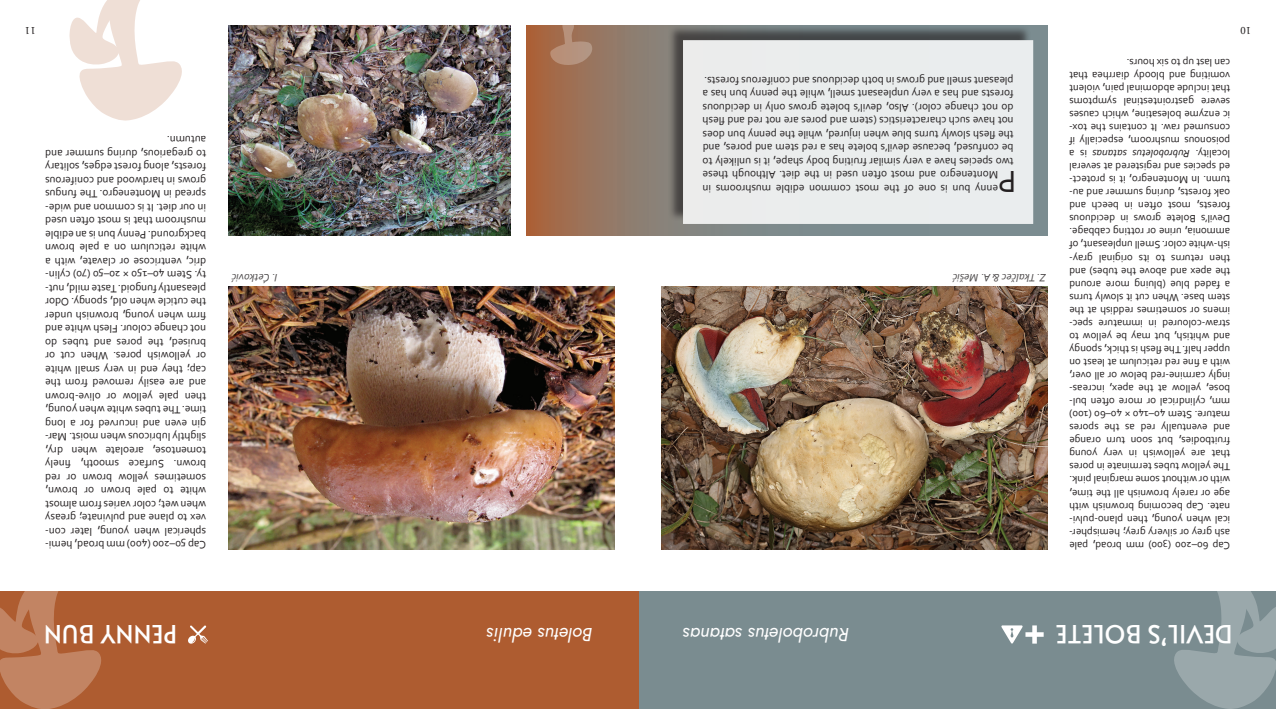
<style>
.page{position:relative;width:1276px;height:709px;background:#fff}
.page>*{position:absolute;margin:0;border:0;box-sizing:border-box;transform-origin:0 0}
.t1{font:31.88px "Corbel";color:#231f20}
.t2{font:25px "Alata";letter-spacing:.01em;color:#fff}
.t3{font:italic 18.75px "Jost";color:#fff}
.t4{font:11.25px/13.5px "Corbel";color:#231f20;text-align:right}
.t5{font:italic 11.25px "Corbel";color:#231f20}
.t6{font:11.25px "Minion Pro";color:#231f20}
.t7{font:10.88px/13px "Corbel";color:#231f20;text-align:right}
.t8{font:italic 10.88px "Corbel";color:#231f20}
</style>
<div class="page">
<svg style="left:526px;top:25px;width:521px;height:210px;background:#927967"></svg>
<div style="left:667px;top:24px;width:364px;height:198px;background:#231f20;opacity:.75"></div>
<div style="left:683px;top:40px;width:350px;height:184px;background:#eaeded;border:2px solid #fff"></div>
<div style="left:638px;top:591px;width:638px;height:118px;background:#7a8c90"></div>
<svg style="left:1174px;top:591px;width:102px;height:118px"></svg>
<img style="left:662px;top:287px;width:385px;height:263px">
<div style="left:0;top:591px;width:638px;height:118px;background:#ae5c30"></div>
<img style="left:229px;top:25px;width:281px;height:210px">
<svg style="left:0;top:591px;width:101px;height:118px"></svg>
<svg style="left:550px;top:25px;width:42px;height:40px;background:#ab8168"></svg>
<svg style="left:69px;top:0;width:113px;height:121px"></svg>
<img style="left:229px;top:287px;width:385px;height:263px">
<svg style="left:188px;top:625px;width:20px;height:19px"></svg>
<svg style="left:1001px;top:625px;width:42px;height:18px"></svg>
<p class="t6" style="left:36px;top:38px;width:12px;rotate:-180deg">11</p>
<p class="t6" style="left:1251px;top:38px;width:12px;rotate:-180deg">10</p>
<p class="t4" style="left:206px;top:552px;width:162px;text-align:justify;rotate:-180deg">Cap 50–200 (400) mm broad, hemi&shy;spherical when young, later con&shy;vex to plane and pulvinate; greasy when wet; color varies from almost white to pale brown or brown, sometimes yellow brown or red brown. Surface smooth, finely tomentose, areolate when dry, slightly lubricous when moist. Mar&shy;gin even and incurved for a long time. The tubes white when young, then pale yellow or olive-brown and are easily removed from the cap; they end in very small white or yellowish pores. When cut or bruised, the pores and tubes do not change colour. Flesh white and firm when young, brownish under the cuticle when old, spongy. Odor pleasantly fungoid. Taste mild, nut&shy;ty. Stem 40–150 × 20–50 (70) cylin&shy;dric, ventricose or clavate, with a white reticulum on a pale brown background. Penny bun is an edible mushroom that is most often used in our diet. It is common and wide&shy;spread in Montenegro. The fungus grows in hardwood and coniferous forests, along forest edges, solitary to gregarious, during summer and autumn.</p>
<p class="t5" style="left:277px;top:285px;width:47px;rotate:-180deg">I. Ćetković</p>
<p class="t2" style="left:177px;top:656px;width:134px;rotate:-180deg">PENNY BUN</p>
<p class="t3" style="left:593px;top:647px;width:108px;rotate:-180deg">Boletus edulis</p>
<p class="t4" style="left:1013px;top:196px;width:312px;rotate:-180deg">enny bun is one of the most common edible mushrooms in Montenegro and most often used in the diet. Although these two species have a very similar fruiting body shape, it is unlikely to be confused, because devil’s bolete has a red stem and pores, and the flesh slowly turns blue when injured, while the penny bun does not have such characteristics (stem and pores are not red and flesh do not change color). Also, devil’s bolete grows only in deciduous forests and has a very unpleasant smell, while the penny bun has a pleasant smell and grows in both deciduous and coniferous forests.</p>
<p class="t1" style="left:1016px;top:202px;width:20px;rotate:-180deg">P</p>
<p class="t5" style="left:1046px;top:285px;width:95px;rotate:-180deg">Z. Tkalčec &amp; A. Mešić</p>
<p class="t7" style="left:1230px;top:160px;width:162px;text-align:left;rotate:-180deg">locality.<br>poisonous mushroom, especially if consumed raw. It contains the tox&shy;ic enzyme bolesatine, which causes severe gastrointestinal symptoms that include abdominal pain, violent vomiting and bloody diarrhea that can last up to six hours.</p>
<p class="t7" style="left:1230px;top:552px;width:162px;rotate:-180deg">Cap 60–200 (300) mm broad, pale ash grey or silvery grey; hemispher&shy;ical when young, then plano-pulvi&shy;nate. Cap becoming brownish with age or rarely brownish all the time, with or without some marginal pink.<br>The yellow tubes terminate in pores that are yellowish in very young fruitbodies, but soon turn orange and eventually red as the spores mature. Stem 40–140 × 40–60 (100) mm, cylindrical or more often bul&shy;bose, yellow at the apex, increas&shy;ingly carmine-red below or all over, with a fine red reticulum at least on upper half. The flesh is thick, spongy and whitish, but may be yellow to straw-coloured in immature spec&shy;imens or sometimes reddish at the stem base. When cut it slowly turns a faded blue (bluing more around the apex and above the tubes) and then returns to its original gray&shy;ish-white color. Smell unpleasant, of ammonia, urine or rotting cabbage.<br>Devil’s Bolete grows in deciduous forests, most often in beech and oak forests, during summer and au&shy;tumn. In Montenegro, it is protect&shy;ed species and registered at several is a</p>
<p class="t8" style="left:1190px;top:160px;width:99px;rotate:-180deg">Rubroboletus satanas</p>
<p class="t3" style="left:849px;top:647px;width:168px;rotate:-180deg">Rubroboletus satanas</p>
<p class="t2" style="left:1232px;top:656px;width:178px;rotate:-180deg">DEVIL’S BOLETE</p>
</div>
